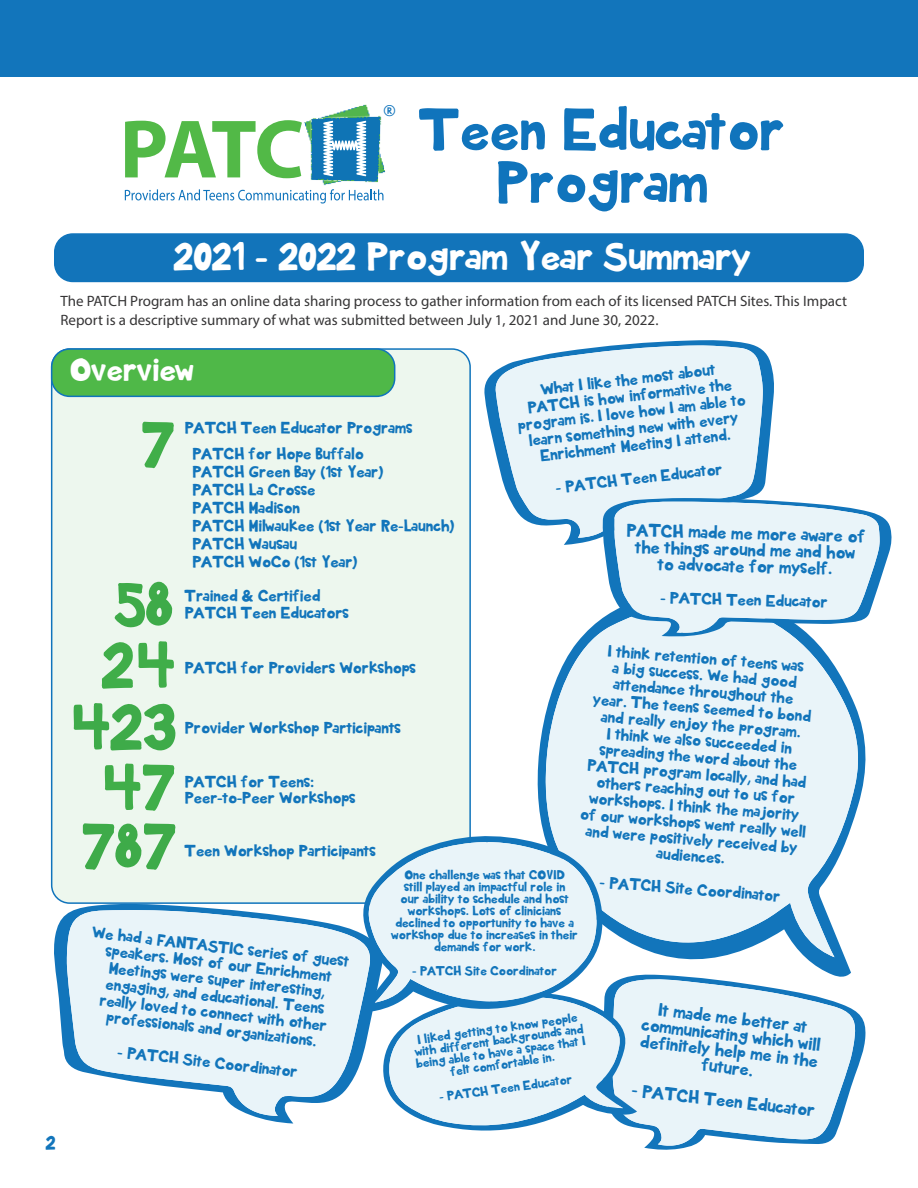
<style>
.page{position:relative;width:918px;height:1188px;background:#fff}
.page>*{position:absolute;margin:0;border:0;box-sizing:border-box;transform-origin:0 0}
.t1{font:60px/119.4px "KB Planet Earth";color:#3eab49}
.t2{font:60px/122.2px "KB Planet Earth";color:#40ae49}
.t3{font:54px/52.5px "KB Planet Earth";color:#1074bc;text-align:center}
.t4{font:36px "KB Planet Earth";color:#fff}
.t5{font:30px "KB Planet Earth";color:#fff}
.t6{font:18px "KB Planet Earth";color:#1275bb}
.t7{font:16.5px/16.5px "KB Planet Earth";color:#1275bb;text-align:center}
.t8{font:15px/16.5px "KB Planet Earth";color:#1275bb}
.t9{font:15px/19.5px "Myriad Pro";color:#363536}
.t10{font:500 14.25px "Futura";color:#1074bc}
.t11{font:12px/12px "KB Planet Earth";color:#1275bb;text-align:center}
</style>
<div class="page">
<div style="left:52px;top:349px;width:418px;height:554px;background:#edf7ee;border-radius:18px"></div>
<div style="left:55px;top:234px;width:808px;height:47px;background:#1274ba;border-radius:18px"></div>
<div style="left:54px;top:233px;width:810px;height:49px;border:2px solid #1074bc;border-radius:18px"></div>
<img style="left:290px;top:104px;width:96px;height:97px">
<svg style="left:323px;top:121px;width:43px;height:55px"></svg>
<svg style="left:125px;top:120px;width:177px;height:58px"></svg>
<svg style="left:125px;top:189px;width:258px;height:15px"></svg>
<div style="left:52px;top:349px;width:343px;height:47px;background:#4fb848;border-radius:18px"></div>
<div style="left:51px;top:348px;width:344px;height:49px;border:2px solid #1074bc;border-radius:18px"></div>
<svg style="left:537px;top:720px;width:329px;height:112px;fill:#1275bb"></svg>
<svg style="left:547px;top:618px;width:313px;height:224px;background:#e1eff6"></svg>
<svg style="left:644px;top:1011px;width:222px;height:139px"></svg>
<svg style="left:484px;top:340px;width:290px;height:205px"></svg>
<svg style="left:495px;top:345px;width:267px;height:193px;background:#dbebf5"></svg>
<div style="left:0;top:0;width:918px;height:76px;background:#1275bb"></div>
<svg style="left:365px;top:832px;width:245px;height:70px"></svg>
<svg style="left:369px;top:842px;width:487px;height:305px"></svg>
<svg style="left:54px;top:902px;width:331px;height:222px"></svg>
<svg style="left:68px;top:910px;width:304px;height:206px;background:#daebf4"></svg>
<svg style="left:602px;top:498px;width:290px;height:139px;background:#d0e5f1"></svg>
<p class="t10" style="left:384px;top:103px;width:14px">®</p>
<h2 class="t3" style="left:418px;top:107px;width:366px">Teen Educator<br>Program</h2>
<h3 class="t4" style="left:173px;top:240px;width:579px">2021 - 2022 Program Year Summary</h3>
<p class="t9" style="left:60px;top:292px;width:788px">The PATCH Program has an online data sharing process to gather information from each of its licensed PATCH Sites. This Impact<br>Report is a descriptive summary of what was submitted between July 1, 2021 and June 30, 2022.</p>
<h3 class="t5" style="left:69px;top:356px;width:126px">Overview</h3>
<h1 class="t2" style="left:140px;top:387px;width:35px">7</h1>
<h1 class="t1" style="left:112px;top:549px;width:62px">58</h1>
<p class="t8" style="left:192px;top:416px;width:221px;line-height:26px;text-indent:-8px">PATCH Teen Educator Programs<br>PATCH for Hope Buffalo</p>
<p class="t8" style="left:192px;top:464px;width:263px;line-height:18px">PATCH Green Bay (1st Year)<br>PATCH La Crosse<br>PATCH Madison<br>PATCH Milwaukee (1st Year Re-Launch)<br>PATCH Wausau<br>PATCH WoCo (1st Year)</p>
<p class="t8" style="left:185px;top:589px;width:166px">Trained &amp; Certified<br>PATCH Teen Educators</p>
<p class="t8" style="left:513px;top:384px;width:230px;text-align:center;rotate:-6deg">What I like the most about<br>PATCH is how informative the program is. I love how I am able to learn something new with every<br>Enrichment Meeting I attend.</p>
<p class="t8" style="left:555px;top:479px;width:169px;rotate:-6deg">- PATCH Teen Educator</p>
<p class="t7" style="left:626px;top:524px;width:240px;rotate:1deg">PATCH made me more aware of the things around me and how to advocate for myself.</p>
<p class="t8" style="left:660px;top:589px;width:169px;rotate:2deg">- PATCH Teen Educator</p>
<p class="t6" style="left:45px;top:1135px;width:11px">2</p>
<h1 class="t2" style="left:99px;top:608px;width:76px">24<br>47</h1>
<p class="t8" style="left:595px;top:641px;width:228px;text-align:center;rotate:5deg">I think retention of teens was<br>a big success. We had good attendance throughout the<br>year. The teens seemed to bond and really enjoy the program.<br>I think we also succeeded in spreading the word about the<br>PATCH program locally, and had others reaching out to us for workshops. I think the majority of our workshops went really well and were positively received by audiences.</p>
<p class="t8" style="left:600px;top:874px;width:182px;rotate:5deg">- PATCH Site Coordinator</p>
<p class="t8" style="left:185px;top:661px;width:233px">PATCH for Providers Workshops</p>
<h1 class="t1" style="left:68px;top:671px;width:109px">423<br>787</h1>
<p class="t8" style="left:185px;top:720px;width:218px">Provider Workshop Participants</p>
<p class="t8" style="left:185px;top:774px;width:172px">PATCH for Teens:<br>Peer-to-Peer Workshops</p>
<p class="t8" style="left:185px;top:843px;width:192px">Teen Workshop Participants</p>
<p class="t11" style="left:391px;top:870px;width:188px">One challenge was that COVID<br>still played an impactful role in<br>our ability to schedule and host workshops. Lots of clinicians declined to opportunity to have a workshop due to increases in their demands for work.</p>
<p class="t11" style="left:412px;top:966px;width:146px">- PATCH Site Coordinator</p>
<p class="t8" style="left:93px;top:926px;width:260px;text-align:center;rotate:6deg">We had a FANTASTIC series of guest speakers. Most of our Enrichment Meetings were super interesting, engaging, and educational. Teens really loved to connect with other professionals and organizations.</p>
<p class="t8" style="left:118px;top:1045px;width:182px;rotate:6deg">- PATCH Site Coordinator</p>
<p class="t7" style="left:644px;top:1002px;width:181px;rotate:6deg">It made me better at communicating which will definitely help me in the future.</p>
<p class="t7" style="left:632px;top:1083px;width:186px;rotate:6deg">- PATCH Teen Educator</p>
<p class="t11" style="left:412px;top:1035px;width:172px;rotate:-8deg">I liked getting to know people with different backgrounds and being able to have a space that I felt comfortable in.</p>
<p class="t11" style="left:439px;top:1092px;width:135px;rotate:-8deg">- PATCH Teen Educator</p>
</div>
